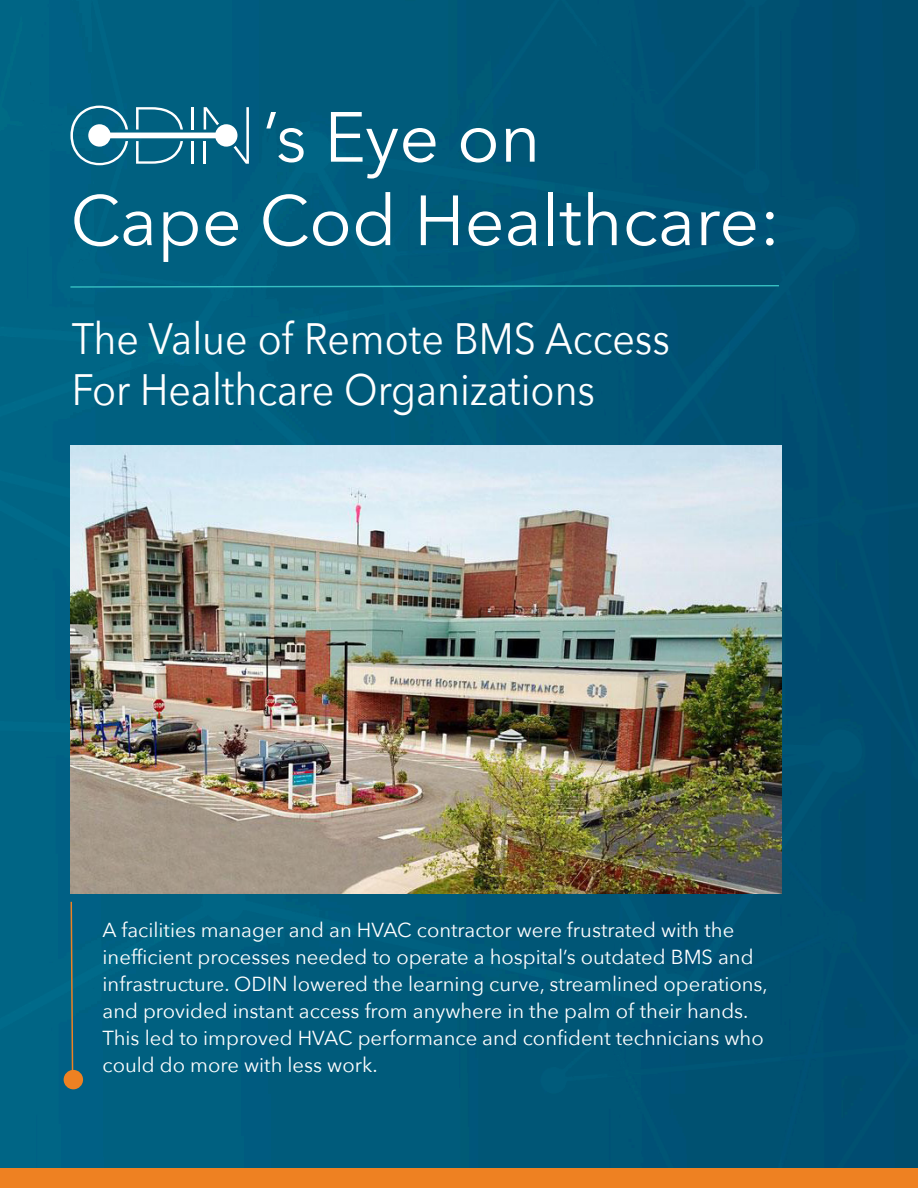
<style>
.page{position:relative;width:918px;height:1188px;background:#fff}
.page>*{position:absolute;margin:0;border:0;box-sizing:border-box;transform-origin:0 0}
.t1{font:70.2px/83.4px "Avenir Next";color:#fff}
.t2{font:43.8px/50.8px "Avenir Next";color:#fff;scale:.9 1}
.t3{font:20.25px/27px "Avenir Next";color:#fff}
</style>
<div class="page">
<img style="left:0;top:0;width:918px;height:1169px">
<svg style="left:69px;top:284px;width:711px;height:4px;background:#127d93"></svg>
<div style="left:0;top:1169px;width:918px;height:19px;background:#ee8122"></div>
<svg style="left:70px;top:106px;width:179px;height:59px"></svg>
<img style="left:70px;top:446px;width:712px;height:447px">
<svg style="left:70px;top:900px;width:4px;height:170px"></svg>
<div style="left:64px;top:1070px;width:19px;height:19px;background:#ee8122;border-radius:50%"></div>
<p class="t1" style="left:70px;top:93px;width:711px;text-indent:193px">’s Eye on<br>Cape Cod Healthcare:</p>
<p class="t2" style="left:72px;top:311px;width:666px">The Value of Remote BMS Access<br>For Healthcare Organizations</p>
<p class="t3" style="left:103px;top:916px;width:667px">A facilities manager and an HVAC contractor were frustrated with the inefficient processes needed to operate a hospital’s outdated BMS and infrastructure. ODIN lowered the learning curve, streamlined operations, and provided instant access from anywhere in the palm of their hands.<br>This led to improved HVAC performance and confident technicians who could do more with less work.</p>
</div>
